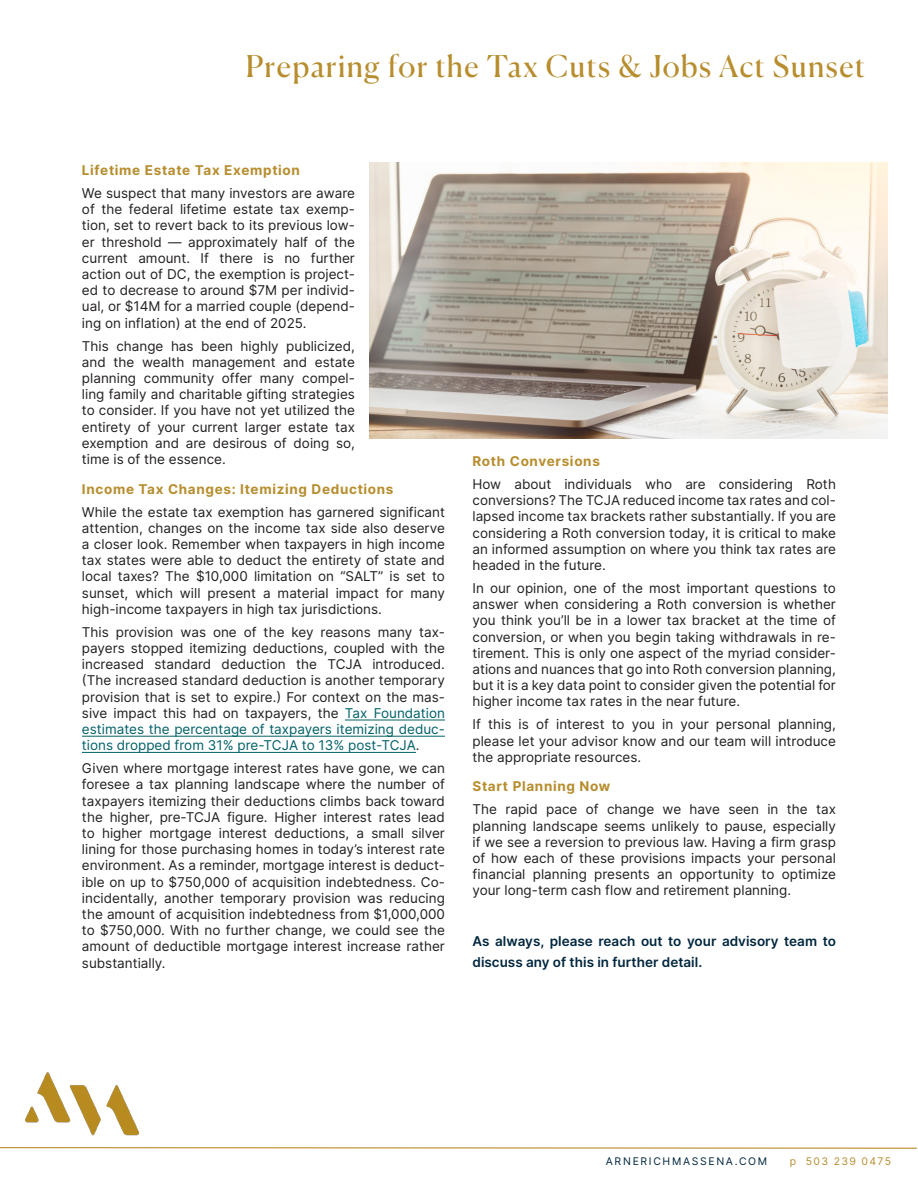
<style>
.page{position:relative;width:918px;height:1188px;background:#fff}
.page>*{position:absolute;margin:0;border:0;box-sizing:border-box;transform-origin:0 0}
.t1{font:30px "Canela";letter-spacing:.045em;color:#b78d2e}
.inter_body{font:13.5px/16.2px "Inter";color:#231f20;text-align:justify}
.inter_gold_header{font:700 13.5px "Inter";letter-spacing:.05em;color:#b78d2e}
.inter_body-2{font:600 13.5px/21px "Inter";color:#00263e}
.t2{font:10.5px "Inter";letter-spacing:.16em;color:#00263e}
.t3{font:10.5px "Inter";letter-spacing:.13em;color:#b78d2e}
.s1{color:#006068}
</style>
<div class="page">
<svg style="left:189px;top:1147px;width:728px;height:2px"></svg>
<img style="left:0;top:1072px;width:189px;height:77px">
<hr style="left:345px;top:720px;width:100px;height:1px;background:#006068">
<hr style="left:82px;top:736px;width:363px;height:1px;background:#006068">
<hr style="left:82px;top:752px;width:334px;height:1px;background:#006068">
<img style="left:369px;top:162px;width:519px;height:276px">
<p class="t1" style="left:246px;top:43px;width:621px">Preparing for the Tax Cuts &amp; Jobs Act Sunset</p>
<p class="inter_gold_header" style="left:82px;top:160px;width:219px">Lifetime Estate Tax Exemption</p>
<p class="inter_body" style="left:82px;top:185px;width:275px">We suspect that many investors are aware of the federal lifetime estate tax exemp&shy;tion, set to revert back to its previous low&shy;er threshold — approximately half of the current amount. If there is no further action out of DC, the exemption is project&shy;ed to decrease to around $7M per individ&shy;ual, or $14M for a married couple (depend&shy;ing on inflation) at the end of 2025.</p>
<p class="inter_body" style="left:82px;top:337px;width:275px">This change has been highly publicized, and the wealth management and estate planning community offer many compel&shy;ling family and charitable gifting strategies to consider. If you have not yet utilized the entirety of your current larger estate tax exemption and are desirous of doing so, time is of the essence.</p>
<p class="inter_gold_header" style="left:82px;top:479px;width:313px">Income Tax Changes: Itemizing Deductions</p>
<p class="inter_body" style="left:82px;top:503px;width:365px">While the estate tax exemption has garnered significant attention, changes on the income tax side also deserve a closer look. Remember when taxpayers in high income tax states were able to deduct the entirety of state and local taxes? The $10,000 limitation on “SALT” is set to sunset, which will present a material impact for many high-income taxpayers in high tax jurisdictions.</p>
<p class="inter_body" style="left:82px;top:623px;width:365px">This provision was one of the key reasons many tax&shy;payers stopped itemizing deductions, coupled with the increased standard deduction the TCJA introduced. (The increased standard deduction is another temporary provision that is set to expire.) For context on the mas&shy;sive impact this had on taxpayers, the <span class="s1">Tax Foundation estimates the percentage of taxpayers itemizing deduc&shy;tions dropped from 31% pre-TCJA to 13% post-TCJA</span>.</p>
<p class="inter_body" style="left:82px;top:760px;width:365px">Given where mortgage interest rates have gone, we can foresee a tax planning landscape where the number of taxpayers itemizing their deductions climbs back toward the higher, pre-TCJA figure. Higher interest rates lead to higher mortgage interest deductions, a small silver lining for those purchasing homes in today’s interest rate environment. As a reminder, mortgage interest is deduct&shy;ible on up to $750,000 of acquisition indebtedness. Co&shy;incidentally, another temporary provision was reducing the amount of acquisition indebtedness from $1,000,000 to $750,000. With no further change, we could see the amount of deductible mortgage interest increase rather substantially.</p>
<p class="inter_gold_header" style="left:472px;top:451px;width:129px">Roth Conversions</p>
<p class="inter_body" style="left:472px;top:476px;width:365px">How about individuals who are considering Roth conversions? The TCJA reduced income tax rates and col&shy;lapsed income tax brackets rather substantially. If you are considering a Roth conversion today, it is critical to make an informed assumption on where you think tax rates are headed in the future.</p>
<p class="inter_body" style="left:472px;top:580px;width:365px">In our opinion, one of the most important questions to answer when considering a Roth conversion is whether you think you’ll be in a lower tax bracket at the time of conversion, or when you begin taking withdrawals in re&shy;tirement. This is only one aspect of the myriad consider&shy;ations and nuances that go into Roth conversion planning, but it is a key data point to consider given the potential for higher income tax rates in the near future.</p>
<p class="inter_body" style="left:472px;top:716px;width:365px">If this is of interest to you in your personal planning, please let your advisor know and our team will introduce the appropriate resources.</p>
<p class="inter_gold_header" style="left:472px;top:777px;width:139px">Start Planning Now</p>
<p class="inter_body" style="left:472px;top:801px;width:365px">The rapid pace of change we have seen in the tax planning landscape seems unlikely to pause, especially if we see a reversion to previous law. Having a firm grasp of how each of these provisions impacts your personal financial planning presents an opportunity to optimize your long-term cash flow and retirement planning.</p>
<p class="inter_body-2" style="left:472px;top:930px;width:365px">As always, please reach out to your advisory team to discuss any of this in further detail.</p>
<p class="t2" style="left:606px;top:1154px;width:163px">ARNERICHMASSENA.COM</p>
<p class="t3" style="left:790px;top:1154px;width:103px">p 503 239 0475</p>
</div>
